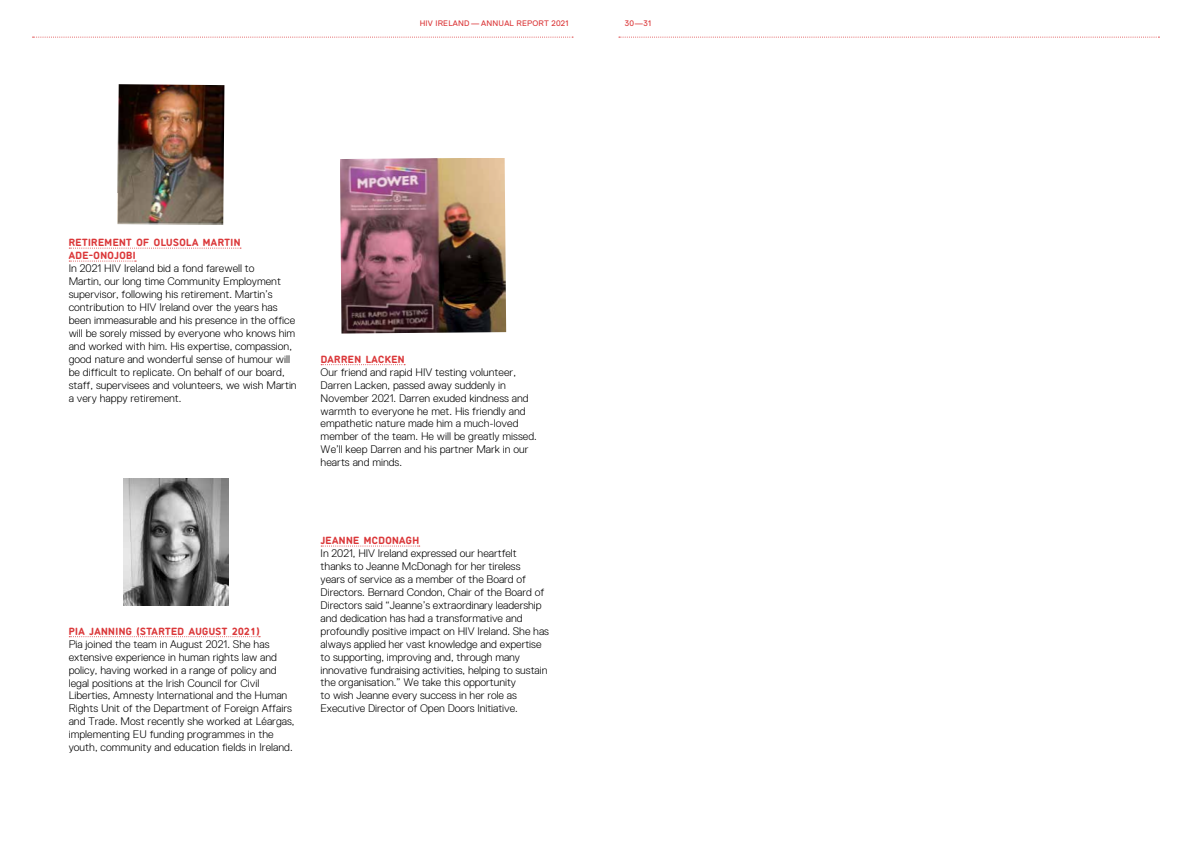
<style>
.page{position:relative;width:1191px;height:842px;background:#fff}
.page>*{position:absolute;margin:0;border:0;box-sizing:border-box;transform-origin:0 0}
.t1{font:300 11px/12.9px "Replica";color:#000}
.t2{font:700 10px/13px "Gravostyle Basic";letter-spacing:.045em;color:#db383a}
.t3{font:8px "Replica";letter-spacing:.025em;color:#db383a}
</style>
<div class="page">
<svg style="left:33px;top:37px;width:540px;height:1px"></svg>
<svg style="left:619px;top:37px;width:540px;height:1px"></svg>
<svg style="left:69px;top:248px;width:172px;height:1px"></svg>
<svg style="left:69px;top:261px;width:67px;height:1px"></svg>
<svg style="left:69px;top:636px;width:191px;height:1px"></svg>
<svg style="left:321px;top:364px;width:84px;height:1px"></svg>
<svg style="left:321px;top:545px;width:99px;height:1px"></svg>
<img style="left:340px;top:158px;width:166px;height:176px">
<img style="left:124px;top:479px;width:105px;height:126px">
<img style="left:117px;top:84px;width:107px;height:141px">
<p class="t3" style="left:420px;top:19px;width:150px">HIV IRELAND—ANNUAL REPORT 2021</p>
<p class="t3" style="left:625px;top:19px;width:28px">30—31</p>
<p class="t2" style="left:69px;top:236px;width:173px">RETIREMENT OF OLUSOLA MARTIN<br>ADE-ONOJOBI</p>
<p class="t1" style="left:69px;top:262px;width:229px">In 2021 HIV Ireland bid a fond farewell to<br>Martin, our long time Community Employment supervisor, following his retirement. Martin’s contribution to HIV Ireland over the years has been immeasurable and his presence in the office will be sorely missed by everyone who knows him and worked with him. His expertise, compassion, good nature and wonderful sense of humour will be difficult to replicate. On behalf of our board, staff, supervisees and volunteers, we wish Martin a very happy retirement.</p>
<p class="t2" style="left:321px;top:352px;width:85px">DARREN LACKEN</p>
<p class="t1" style="left:321px;top:365px;width:218px">Our friend and rapid HIV testing volunteer, Darren Lacken, passed away suddenly in November 2021. Darren exuded kindness and warmth to everyone he met. His friendly and empathetic nature made him a much-loved member of the team. He will be greatly missed.<br>We’ll keep Darren and his partner Mark in our hearts and minds.</p>
<p class="t2" style="left:69px;top:624px;width:192px">PIA JANNING (STARTED AUGUST 2021)</p>
<p class="t1" style="left:69px;top:637px;width:227px">Pia joined the team in August 2021. She has extensive experience in human rights law and policy, having worked in a range of policy and legal positions at the Irish Council for Civil Liberties, Amnesty International and the Human Rights Unit of the Department of Foreign Affairs and Trade. Most recently she worked at Léargas, implementing EU funding programmes in the youth, community and education fields in Ireland.</p>
<p class="t2" style="left:321px;top:534px;width:100px">JEANNE MCDONAGH</p>
<p class="t1" style="left:321px;top:547px;width:230px">In 2021, HIV Ireland expressed our heartfelt thanks to Jeanne McDonagh for her tireless<br>years of service as a member of the Board of Directors. Bernard Condon, Chair of the Board of Directors said “Jeanne’s extraordinary leadership and dedication has had a transformative and profoundly positive impact on HIV Ireland. She has always applied her vast knowledge and expertise to supporting, improving and, through many innovative fundraising activities, helping to sustain the organisation.” We take this opportunity<br>to wish Jeanne every success in her role as Executive Director of Open Doors Initiative.</p>
</div>
